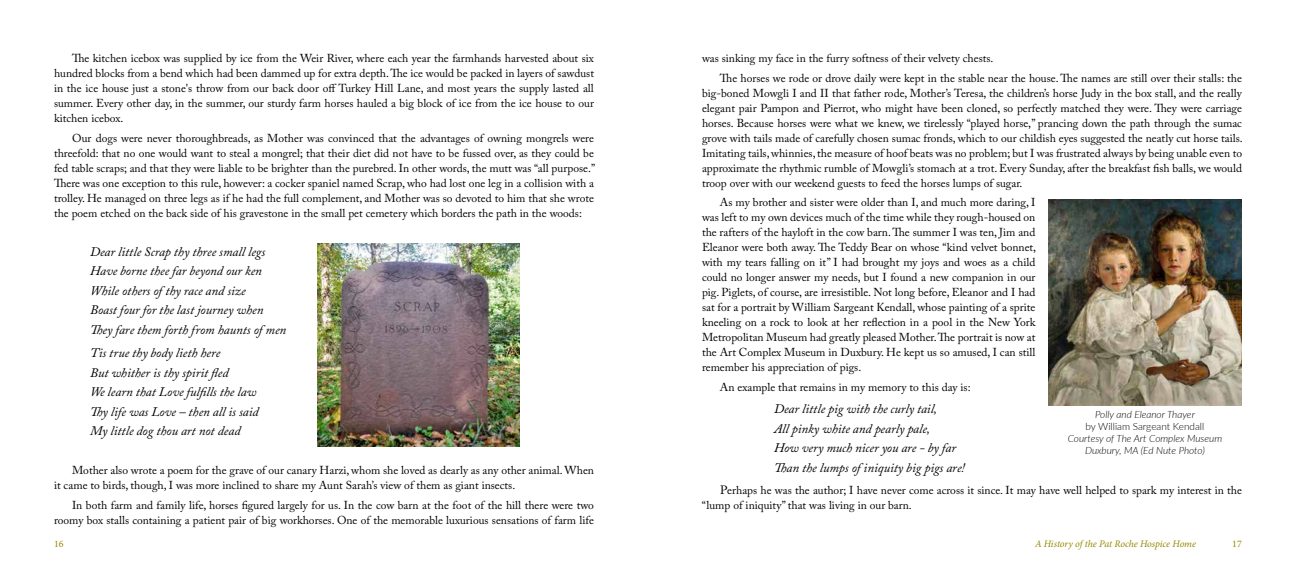
<style>
.page{position:relative;width:1296px;height:576px;background:#fff}
.page>*{position:absolute;margin:0;border:0;box-sizing:border-box;transform-origin:0 0}
.t1{font:italic 13px/19.5px "Adobe Caslon Pro";color:#000}
.t2{font:11.5px/15px "Adobe Caslon Pro";color:#000;text-align:justify}
.t3{font:italic 300 10px/12px "Lato";color:#000;text-align:center}
.t4{font:italic 10px "Minion Pro";letter-spacing:-.01em;color:#968900}
.t5{font:300 10px "Lato";color:#000}
.t6{font:10px "Minion Pro";color:#968900}
.s1{font-size:12px}
</style>
<div class="page">
<img style="left:1049px;top:200px;width:193px;height:205px">
<img style="left:317px;top:243px;width:203px;height:204px">
<p class="t2" style="left:54px;top:51px;width:542px;text-indent:18px">The kitchen icebox was supplied by ice from the Weir River, where each year the farmhands harvested about six hundred blocks from a bend which had been dammed up for extra depth. The ice would be packed in layers of sawdust in the ice house just a stone's throw from our back door off Turkey Hill Lane, and most years the supply lasted all summer. Every other day, in the summer, our sturdy farm horses hauled a big block of ice from the ice house to our kitchen icebox.</p>
<p class="t2" style="left:54px;top:130px;width:543px;text-indent:18px">Our dogs were never thoroughbreads, as Mother was convinced that the advantages of owning mongrels were threefold: that no one would want to steal a mongrel; that their diet did not have to be fussed over, as they could be fed table scraps; and that they were liable to be brighter than the purebred. In other words, the mutt was “all purpose.” There was one exception to this rule, however: a cocker spaniel named Scrap, who had lost one leg in a collision with a trolley. He managed on three legs as if he had the full complement, and Mother was so devoted to him that she wrote the poem etched on the back side of his gravestone in the small pet cemetery which borders the path in the woods:</p>
<p class="t1" style="left:90px;top:242px;width:198px">Dear little Scrap thy three small legs Have borne thee far beyond our ken While others of thy race and size<br>Boast four for the last journey when They fare them forth from haunts of men</p>
<p class="t1" style="left:90px;top:343px;width:170px">Tis true thy body lieth here<br>But whither is thy spirit fled<br>We learn that Love fulfills the law<br>Thy life was Love – then all is said<br>My little dog thou art not dead</p>
<p class="t2" style="left:54px;top:463px;width:542px;text-indent:18px">Mother also wrote a poem for the grave of our canary Harzi, whom she loved as dearly as any other animal. When it came to birds, though, I was more inclined to share my Aunt Sarah’s view of them as giant insects.</p>
<p class="t2" style="left:54px;top:497px;width:542px;text-align:right">In both farm and family life, horses figured largely for us. In the cow barn at the foot of the hill there were two roomy box stalls containing a patient pair of big workhorses. One of the memorable luxurious sensations of farm life</p>
<p class="t2" style="left:720px;top:49px;width:523px;line-height:19.5px;text-indent:-18px">was sinking my face in the furry softness of their velvety chests.<br>The horses we rode or drove daily were kept in the stable near the house. The names are still over their stalls: the</p>
<p class="t2" style="left:702px;top:85px;width:542px">big-boned Mowgli I and II that father rode, Mother’s Teresa, the children’s horse Judy in the box stall, and the really elegant pair Pampon and Pierrot, who might have been cloned, so perfectly matched they were. They were carriage horses. Because horses were what we knew, we tirelessly “played horse,” prancing down the path through the sumac grove with tails made of carefully chosen sumac fronds, which to our childish eyes suggested the neatly cut horse tails.<br>Imitating tails, whinnies, the measure of hoof beats was no problem; but I was frustrated always by being unable even to approximate the rhythmic rumble of Mowgli’s stomach at a trot. Every Sunday, after the breakfast fish balls, we would troop over with our weekend guests to feed the horses lumps of sugar.</p>
<p class="t2" style="left:702px;top:195px;width:336px;text-indent:18px">As my brother and sister were older than I, and much more daring, I was left to my own devices much of the time while they rough-housed on the rafters of the hayloft in the cow barn. The summer I was ten, Jim and Eleanor were both away. The Teddy Bear on whose “kind velvet bonnet, with my tears falling on it” I had brought my joys and woes as a child could no longer answer my needs, but I found a new companion in our pig. Piglets, of course, are irresistible. Not long before, Eleanor and I had sat for a portrait by William Sargeant Kendall, whose painting of a sprite kneeling on a rock to look at her reflection in a pool in the New York Metropolitan Museum had greatly pleased Mother. The portrait is now at the Art Complex Museum in Duxbury. He kept us so amused, I can still remember his appreciation of pigs.</p>
<p class="t2" style="left:720px;top:379px;width:252px">An example that remains in my memory to this day is:</p>
<p class="t1" style="left:774px;top:399px;width:193px">Dear little pig with the curly tail,<br>All pinky white and pearly pale,<br>How very much nicer you are - by far Than the lumps of iniquity big pigs are!</p>
<p class="t2" style="left:702px;top:483px;width:542px;text-indent:18px"><span class="s1">P</span>erhaps he was the author; I have never come across it since. It may have well helped to spark my interest in the “lump of iniquity” that was living in our barn.</p>
<p class="t3" style="left:1095px;top:408px;width:101px">Polly and Eleanor Thayer</p>
<p class="t5" style="left:1086px;top:419px;width:120px">by William Sargeant Kendall</p>
<p class="t3" style="left:1068px;top:432px;width:156px">Courtesy of The Art Complex Museum<br>Duxbury, MA (Ed Nute Photo)</p>
<p class="t6" style="left:54px;top:537px;width:11px">16</p>
<p class="t4" style="left:1035px;top:537px;width:163px">A History of the Pat Roche Hospice Home</p>
<p class="t6" style="left:1232px;top:537px;width:11px">17</p>
</div>
